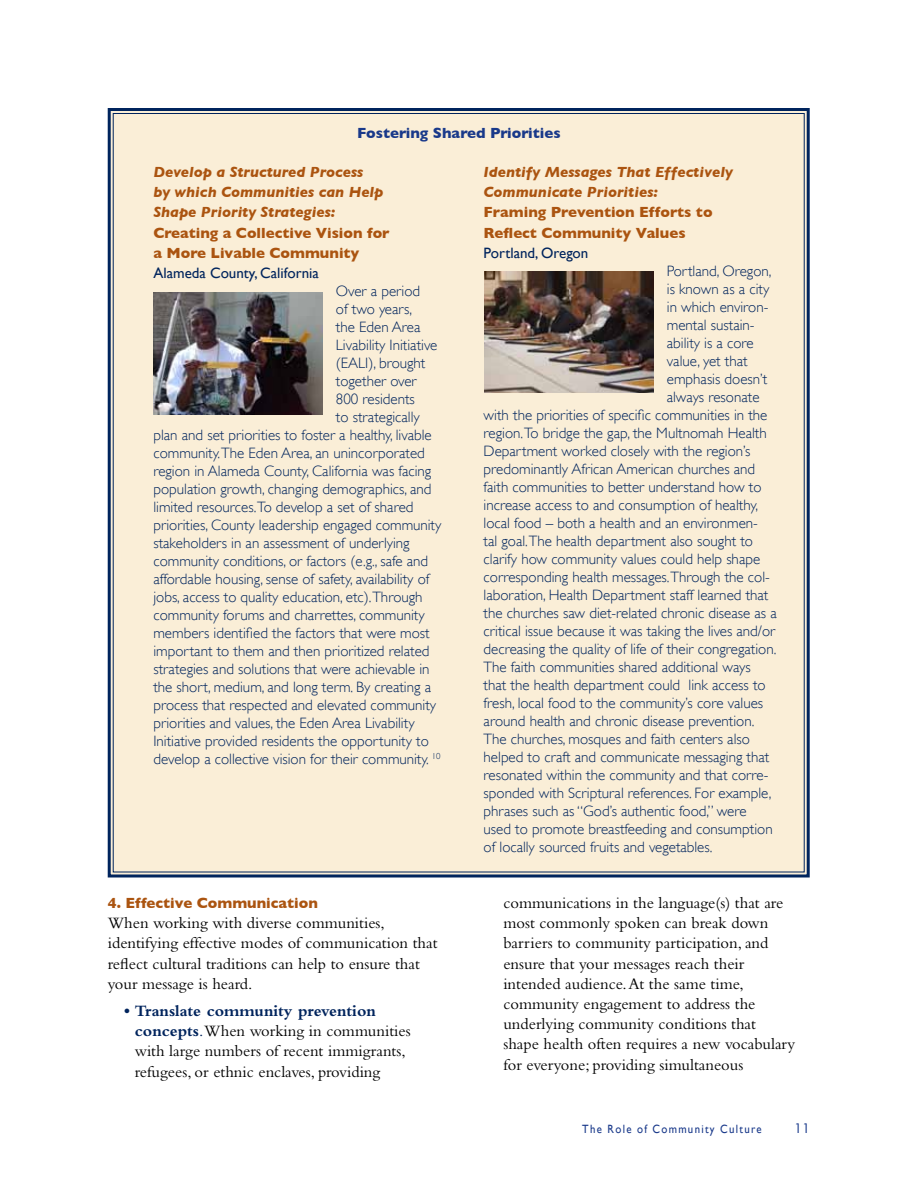
<style>
.page{position:relative;width:918px;height:1188px;background:#fff}
.page>*{position:absolute;margin:0;border:0;box-sizing:border-box;transform-origin:0 0}
.t1{font:16.5px/20.2px "Bembo";color:#000}
.t2{font:300 15px "Gill Sans";color:#00245d}
.t3{font:italic 700 15px/20.2px "Gill Sans";color:#ab5410}
.t4{font:700 15px/20.2px "Gill Sans";color:#ab5410}
.t5{font:15px "Gill Sans";color:#00245d}
.t6{font:700 15px "Gill Sans";color:#19398a}
.t7{font:12.75px "Futura";color:#19398a}
.t8{font:12px "Gill Sans";letter-spacing:.12em;color:#19398a;scale:.9 1}
.s1{font-weight:700;color:#00245d}
.s2{color:#00245d}
</style>
<div class="page">
<div style="left:107px;top:108px;width:703px;height:770px;background:#faeed7"></div>
<img style="left:485px;top:271px;width:168px;height:121px">
<img style="left:153px;top:292px;width:169px;height:122px">
<p class="t6" style="left:357px;top:124px;width:205px">Fostering Shared Priorities</p>
<p class="t3" style="left:153px;top:162px;width:232px">Develop a Structured Process by which Communities can Help<br>Shape Priority Strategies:</p>
<p class="t4" style="left:153px;top:222px;width:238px">Creating a Collective Vision for a M ore Livable Community</p>
<p class="t5" style="left:153px;top:264px;width:167px">Alameda County, California</p>
<p class="t2" style="left:336px;top:283px;width:86px">Over a period</p>
<p class="t2" style="left:336px;top:301px;width:78px">of two years,</p>
<p class="t2" style="left:336px;top:319px;width:86px">the Eden Area</p>
<p class="t2" style="left:336px;top:337px;width:103px">Livability Initiative</p>
<p class="t2" style="left:336px;top:355px;width:91px">(EALI), brought</p>
<p class="t2" style="left:336px;top:373px;width:82px">together over</p>
<p class="t2" style="left:336px;top:391px;width:81px">800 residents</p>
<p class="t2" style="left:336px;top:409px;width:85px">to strategically</p>
<p class="t2" style="left:153px;top:427px;width:280px">plan and set priorities to foster a healthy, livable</p>
<p class="t2" style="left:153px;top:445px;width:273px">community.The Eden Area, an unincorporated</p>
<p class="t2" style="left:153px;top:463px;width:279px">region in Alameda County, California was facing</p>
<p class="t2" style="left:153px;top:481px;width:280px">population growth, changing demographics, and</p>
<p class="t2" style="left:153px;top:499px;width:262px">limited resources.To develop a set of shared</p>
<p class="t2" style="left:153px;top:517px;width:290px">priorities, County leadership engaged community</p>
<p class="t2" style="left:153px;top:535px;width:258px">stakeholders in an assessment of underlying</p>
<p class="t2" style="left:153px;top:553px;width:276px">community conditions, or factors (e.g., safe and</p>
<p class="t2" style="left:153px;top:571px;width:277px">affordable housing, sense of safety, availability of</p>
<p class="t2" style="left:153px;top:589px;width:271px">jobs, access to quality education, etc).Through</p>
<p class="t2" style="left:153px;top:607px;width:273px">community forums and charrettes, community</p>
<p class="t2" style="left:153px;top:625px;width:278px">members identified the factors that were most</p>
<p class="t2" style="left:153px;top:643px;width:278px">important to them and then prioritized related</p>
<p class="t2" style="left:153px;top:661px;width:278px">strategies and solutions that were achievable in</p>
<p class="t2" style="left:153px;top:679px;width:279px">the short, medium, and long term. By creating a</p>
<p class="t2" style="left:153px;top:697px;width:284px">process that respected and elevated community</p>
<p class="t2" style="left:153px;top:715px;width:263px">priorities and values, the Eden Area Livability</p>
<p class="t2" style="left:153px;top:733px;width:277px">Initiative provided residents the opportunity to</p>
<p class="t2" style="left:153px;top:751px;width:289px">develop a collective vision for their community. <sup>10</sup></p>
<p class="t4" style="left:108px;top:893px;width:212px">4. Effective Communication</p>
<p class="t1" style="left:108px;top:912px;width:331px">When working with diverse communities, identifying effective modes of communication that reflect cultural traditions can help to ensure that your message is heard.</p>
<p class="t1" style="left:135px;top:1000px;width:277px;text-indent:-10px"><span class="s1">• Translate community prevention concepts</span><span class="s2">.</span>When working in communities with large numbers of recent immigrants, refugees, or ethnic enclaves, providing</p>
<p class="t3" style="left:484px;top:162px;width:251px">Identify Messages That Effectively<br>Communicate Priorities:</p>
<p class="t4" style="left:484px;top:202px;width:230px">Framing Prevention Efforts to<br>Reflect Community Values</p>
<p class="t5" style="left:484px;top:244px;width:106px">Portland, Oregon</p>
<p class="t2" style="left:667px;top:262px;width:106px">Portland, Oregon,</p>
<p class="t2" style="left:667px;top:280px;width:104px">is known as a city</p>
<p class="t2" style="left:667px;top:298px;width:103px">in which environ-</p>
<p class="t2" style="left:667px;top:316px;width:89px">mental sustain-</p>
<p class="t2" style="left:667px;top:334px;width:88px">ability is a core</p>
<p class="t2" style="left:667px;top:352px;width:82px">value, yet that</p>
<p class="t2" style="left:667px;top:370px;width:102px">emphasis doesn’t</p>
<p class="t2" style="left:667px;top:388px;width:94px">always resonate</p>
<p class="t2" style="left:484px;top:406px;width:285px">with the priorities of specific communities in the</p>
<p class="t2" style="left:484px;top:424px;width:285px">region.To bridge the gap, the Multnomah Health</p>
<p class="t2" style="left:484px;top:442px;width:268px">Department worked closely with the region’s</p>
<p class="t2" style="left:484px;top:460px;width:273px">predominantly African American churches and</p>
<p class="t2" style="left:484px;top:478px;width:279px">faith communities to better understand how to</p>
<p class="t2" style="left:484px;top:496px;width:276px">increase access to and consumption of healthy,</p>
<p class="t2" style="left:484px;top:514px;width:276px">local food – both a health and an environmen-</p>
<p class="t2" style="left:484px;top:532px;width:271px">tal goal.The health department also sought to</p>
<p class="t2" style="left:484px;top:550px;width:278px">clarify how community values could help shape</p>
<p class="t2" style="left:484px;top:568px;width:288px">corresponding health messages.Through the col-</p>
<p class="t2" style="left:484px;top:586px;width:286px">laboration, Health Department staff learned that</p>
<p class="t2" style="left:484px;top:604px;width:295px">the churches saw diet-related chronic disease as a</p>
<p class="t2" style="left:484px;top:622px;width:293px">critical issue because it was taking the lives and/or</p>
<p class="t2" style="left:484px;top:640px;width:294px">decreasing the quality of life of their congregation.</p>
<p class="t2" style="left:484px;top:658px;width:269px">The faith communities shared additional ways</p>
<p class="t2" style="left:484px;top:676px;width:284px">that the health department could link access to</p>
<p class="t2" style="left:484px;top:694px;width:281px">fresh, local food to the community’s core values</p>
<p class="t2" style="left:484px;top:712px;width:272px">around health and chronic disease prevention.</p>
<p class="t2" style="left:484px;top:730px;width:268px">The churches, mosques and faith centers also</p>
<p class="t2" style="left:484px;top:748px;width:287px">helped to craft and communicate messaging that</p>
<p class="t2" style="left:484px;top:766px;width:286px">resonated within the community and that corre-</p>
<p class="t2" style="left:484px;top:784px;width:289px">sponded with Scriptural references. For example,</p>
<p class="t2" style="left:484px;top:802px;width:265px">phrases such as “God’s authentic food,” were</p>
<p class="t2" style="left:484px;top:820px;width:291px">used to promote breastfeeding and consumption</p>
<p class="t2" style="left:484px;top:838px;width:230px">of locally sourced fruits and vegetables.</p>
<p class="t1" style="left:503px;top:892px;width:293px">communications in the language(s) that are most commonly spoken can break down barriers to community participation, and ensure that your messages reach their intended audience. At the same time, community engagement to address the underlying community conditions that shape health often requires a new vocabulary for everyone; providing simultaneous</p>
<p class="t8" style="left:582px;top:1122px;width:201px">The Role of Community Culture</p>
<p class="t7" style="left:794px;top:1121px;width:17px">11</p>
</div>
